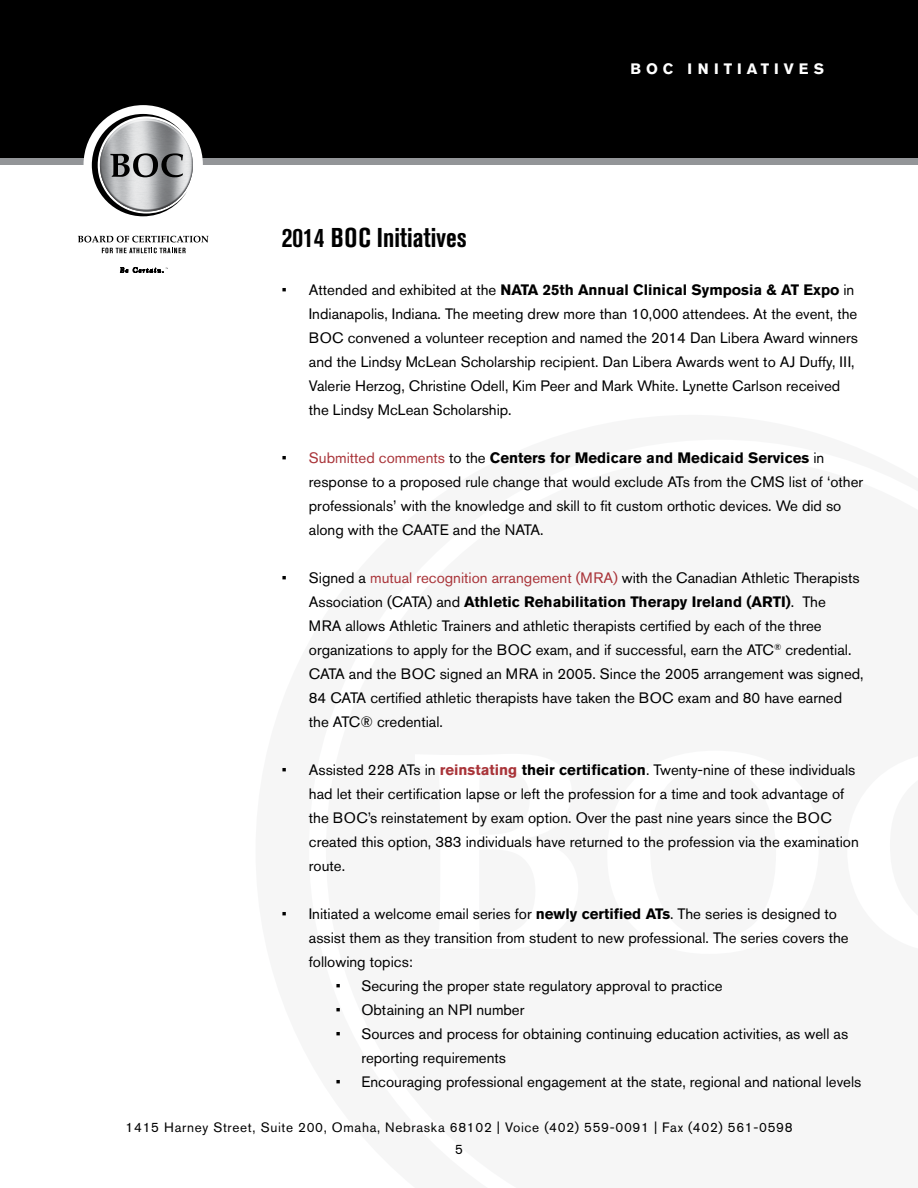
<style>
.page{position:relative;width:918px;height:1188px;background:#fff}
.page>*{position:absolute;margin:0;border:0;box-sizing:border-box;transform-origin:0 0}
.t1{font:700 condensed 27px "Akzidenz Grotesk BE";color:#000}
.t2{font:15px/24px "Akzidenz Grotesk BE";color:#000}
.t3{font:700 15px "Akzidenz Grotesk BE";letter-spacing:.325em;color:#fff}
.t4{font:13.5px/21.5px "Akzidenz Grotesk BE";letter-spacing:.05em;color:#000;text-align:center}
.s1{font-weight:700}
.s2{color:#a93439}
.s3{font-weight:700;color:#a93439}
</style>
<div class="page">
<div style="left:0;top:0;width:918px;height:161px;background:#000"></div>
<div style="left:0;top:158px;width:918px;height:7px;background:#939598"></div>
<div style="left:84px;top:105px;width:119px;height:119px;background:#fff;border-radius:50%"></div>
<img style="left:187px;top:124px;width:6px;height:64px">
<svg style="left:92px;top:114px;width:95px;height:102px"></svg>
<img style="left:110px;top:154px;width:20px;height:23px">
<img style="left:133px;top:153px;width:25px;height:24px">
<img style="left:161px;top:153px;width:22px;height:24px">
<svg style="left:78px;top:236px;width:131px;height:6px"></svg>
<svg style="left:120px;top:267px;width:48px;height:6px"></svg>
<svg style="left:102px;top:248px;width:84px;height:5px"></svg>
<p class="t3" style="left:630px;top:60px;width:195px">BOC INITIATIVES</p>
<h1 class="t1" style="left:282px;top:222px;width:187px">2014 BOC Initiatives</h1>
<p class="t2" style="left:309px;top:278px;width:551px;text-indent:-27px">• Attended and exhibited at the <span class="s1">NATA 25th Annual Clinical Symposia &amp; AT Expo</span> in Indianapolis, Indiana. The meeting drew more than 10,000 attendees. At the event, the BOC convened a volunteer reception and named the 2014 Dan Libera Award winners and the Lindsy McLean Scholarship recipient. Dan Libera Awards went to AJ Duffy, III, Valerie Herzog, Christine Odell, Kim Peer and Mark White. Lynette Carlson received the Lindsy McLean Scholarship.</p>
<p class="t2" style="left:309px;top:446px;width:556px;text-indent:-27px">• <span class="s2">Submitted comments</span> to the <span class="s1">Centers for Medicare and Medicaid Services</span> in response to a proposed rule change that would exclude ATs from the CMS list of ‘other professionals’ with the knowledge and skill to fit custom orthotic devices. We did so along with the CAATE and the NATA.</p>
<p class="t2" style="left:309px;top:566px;width:556px;text-indent:-27px">• Signed a <span class="s2">mutual recognition arrangement (MRA)</span> with the Canadian Athletic Therapists Association (CATA) and <span class="s1">Athletic Rehabilitation Therapy Ireland (ARTI)</span>. The<br>MRA allows Athletic Trainers and athletic therapists certified by each of the three organizations to apply for the BOC exam, and if successful, earn the ATC<sup>®</sup> credential.<br>CATA and the BOC signed an MRA in 2005. Since the 2005 arrangement was signed, 84 CATA certified athletic therapists have taken the BOC exam and 80 have earned the ATC® credential.</p>
<p class="t2" style="left:309px;top:758px;width:552px;text-indent:-27px">• Assisted 228 ATs in <span class="s3">reinstating</span> <span class="s1">their certification</span>. Twenty-nine of these individuals had let their certification lapse or left the profession for a time and took advantage of the BOC’s reinstatement by exam option. Over the past nine years since the BOC created this option, 383 individuals have returned to the profession via the examination route.</p>
<p class="t2" style="left:309px;top:902px;width:541px;text-indent:-27px">• Initiated a welcome email series for <span class="s1">newly certified ATs</span>. The series is designed to assist them as they transition from student to new professional. The series covers the following topics:</p>
<p class="t2" style="left:336px;top:974px;width:388px">• Securing the proper state regulatory approval to practice</p>
<p class="t2" style="left:336px;top:998px;width:190px">• Obtaining an NPI number</p>
<p class="t2" style="left:361px;top:1022px;width:488px;text-indent:-26px">• Sources and process for obtaining continuing education activities, as well as reporting requirements</p>
<p class="t2" style="left:336px;top:1070px;width:527px">• Encouraging professional engagement at the state, regional and national levels</p>
<p class="t4" style="left:126px;top:1117px;width:669px">1415 Harney Street, Suite 200, Omaha, Nebraska 68102 | Voice (402) 559-0091 | Fax (402) 561-0598<br>5</p>
</div>
